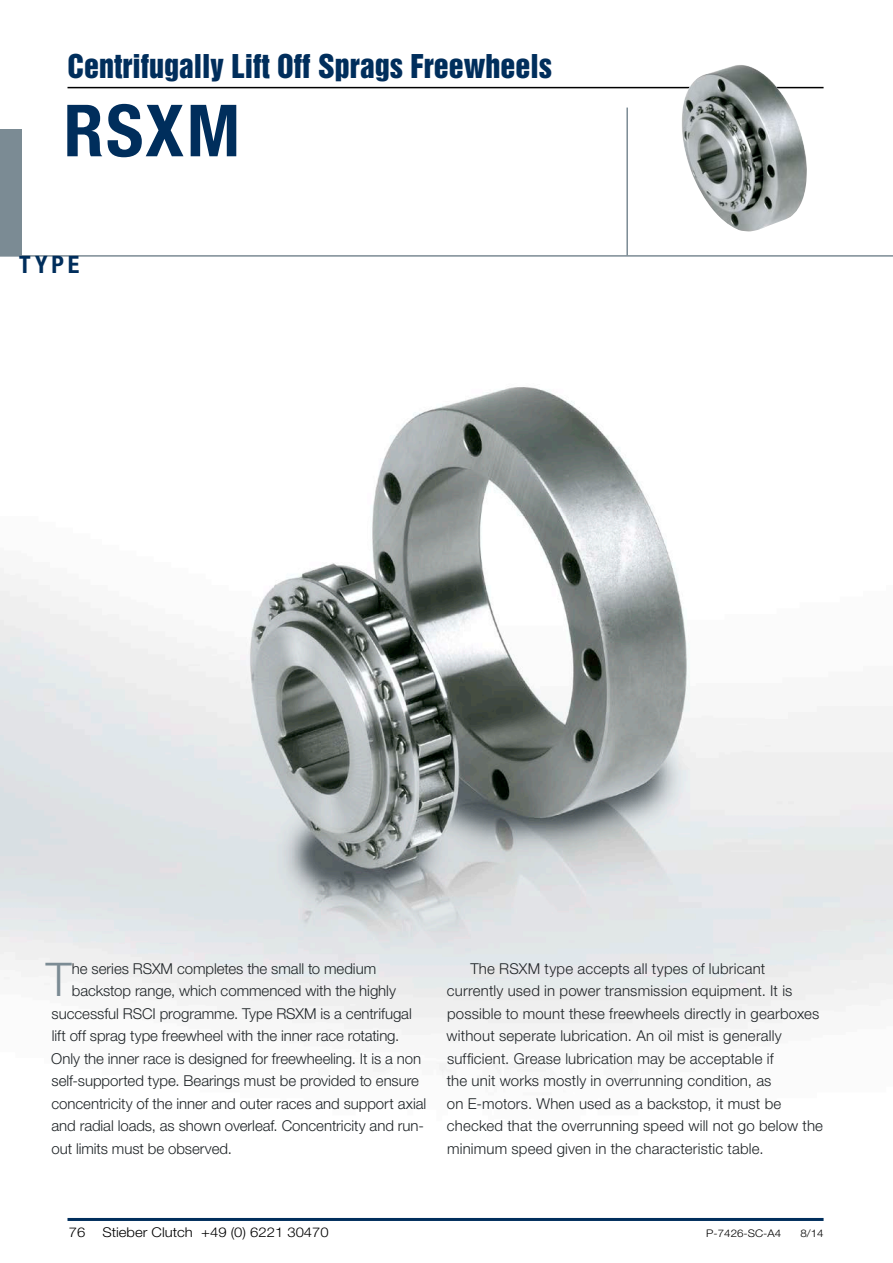
<style>
.page{position:relative;width:893px;height:1263px;background:#fff}
.page>*{position:absolute;margin:0;border:0;box-sizing:border-box;transform-origin:0 0}
.Headline_Big{font:700 condensed 72px "Helvetica Neue LT Std";color:#002e5c}
.Fließtext_Initial{font:300 46.5px "Helvetica Neue LT Std";color:#7b8b94}
.t1{font:30px "Helvetica Inserat LT Std";color:#002e5c}
.Headline_Blau{font:700 condensed 24px "Helvetica Neue LT Std";color:#002e5c}
.Fließtext_Initial-2{font:300 15px "Helvetica Neue LT Std";letter-spacing:-.005em;color:#1f2427}
.Fließtext_Schwarz_Ei{font:300 15px/22.5px "Helvetica Neue LT Std";letter-spacing:.01em;color:#1f2427}
.t2{font:300 13.5px "Helvetica Neue LT Std";color:#000;scale:1.1 1}
.t3{font:300 10.5px "Helvetica Neue LT Std";color:#000;scale:1.1 1}
</style>
<div class="page">
<hr style="left:68px;top:1218px;width:756px;height:3px;background:#002e5c">
<hr style="left:68px;top:87px;width:756px;height:1px;background:#000">
<hr style="left:0;top:255px;width:893px;height:2px;background:#7b8b94">
<img style="left:682px;top:65px;width:126px;height:167px">
<img style="left:0;top:387px;width:893px;height:693px">
<hr style="left:626px;top:108px;width:2px;height:148px;background:#7b8b94">
<div style="left:0;top:129px;width:21px;height:127px;background:#7b8b94"></div>
<p class="t1" style="left:68px;top:48px;width:486px">Centrifugally Lift Off Sprags Freewheels</p>
<p class="Headline_Big" style="left:64px;top:87px;width:178px">RSXM</p>
<p class="Headline_Blau" style="left:19px;top:250px;width:62px">TYPE</p>
<p class="Fließtext_Initial" style="left:46px;top:951px;width:27px">T</p>
<p class="Fließtext_Initial-2" style="left:72px;top:959px;width:306px">he series RSXM completes the small to medium</p>
<p class="Fließtext_Initial-2" style="left:72px;top:982px;width:326px">backstop range, which commenced with the highly</p>
<p class="Fließtext_Initial-2" style="left:52px;top:1004px;width:362px">successful RSCI programme. Type RSXM is a centrifugal</p>
<p class="Fließtext_Initial-2" style="left:52px;top:1027px;width:349px">lift off sprag type freewheel with the inner race rotating.</p>
<p class="Fließtext_Initial-2" style="left:51px;top:1049px;width:371px">Only the inner race is designed for freewheeling. It is a non</p>
<p class="Fließtext_Initial-2" style="left:52px;top:1072px;width:369px">self-supported type. Bearings must be provided to ensure</p>
<p class="Fließtext_Initial-2" style="left:52px;top:1094px;width:376px">concentricity of the inner and outer races and support axial</p>
<p class="Fließtext_Initial-2" style="left:52px;top:1117px;width:374px">and radial loads, as shown overleaf. Concentricity and run-</p>
<p class="Fließtext_Initial-2" style="left:52px;top:1139px;width:182px">out limits must be observed.</p>
<p class="Fließtext_Schwarz_Ei" style="left:447px;top:957px;width:378px;text-indent:24px">The RSXM type accepts all types of lubricant currently used in power transmission equipment. It is possible to mount these freewheels directly in gearboxes without seperate lubrication. An oil mist is generally sufficient. Grease lubrication may be acceptable if<br>the unit works mostly in overrunning condition, as<br>on E-motors. When used as a backstop, it must be checked that the overrunning speed will not go below the minimum speed given in the characteristic table.</p>
<p class="t2" style="left:69px;top:1224px;width:17px">76</p>
<p class="t2" style="left:102px;top:1224px;width:207px">Stieber Clutch +49 (0) 6221 30470</p>
<p class="t3" style="left:686px;top:1226px;width:88px"><sup>.....</sup>P-7426-SC-A4</p>
<p class="t3" style="left:800px;top:1226px;width:23px">8/14</p>
</div>
